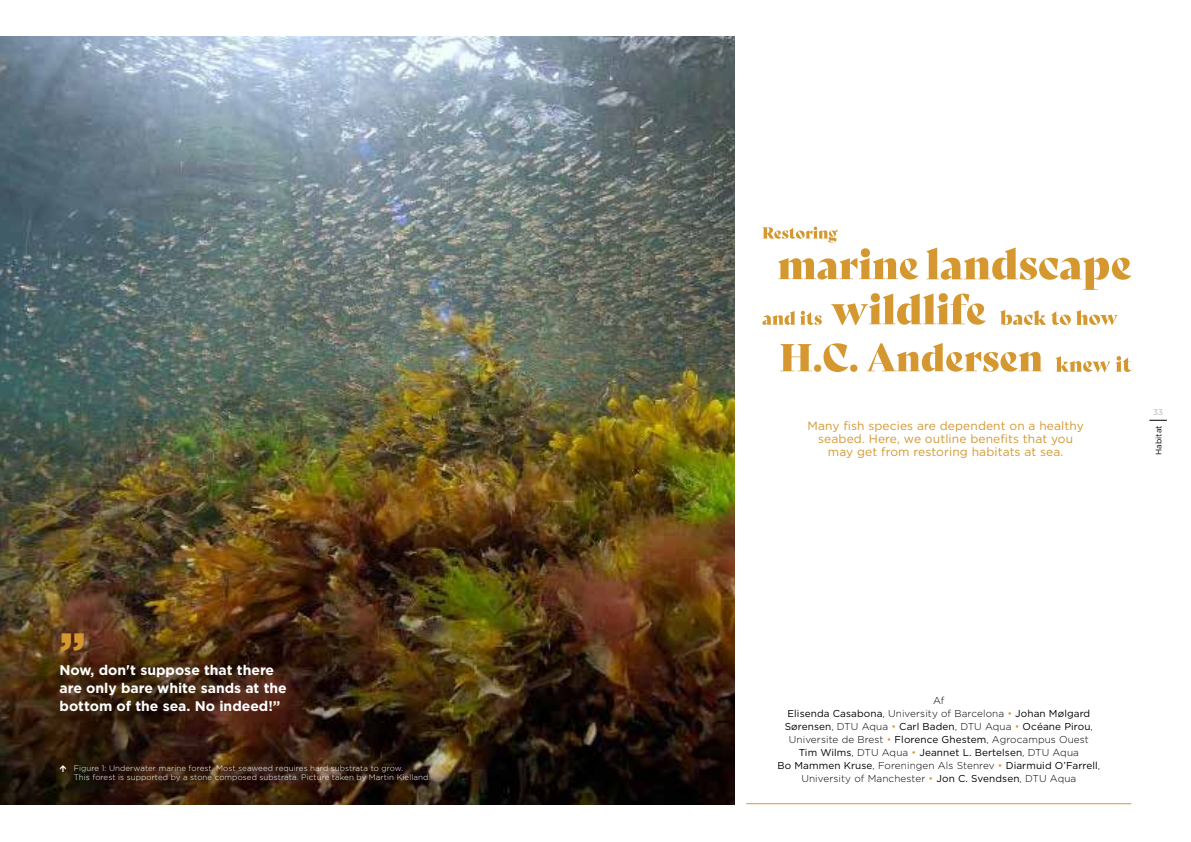
<style>
.page{position:relative;width:1191px;height:842px;background:#fff}
.page>*{position:absolute;margin:0;border:0;box-sizing:border-box;transform-origin:0 0}
.t1{font:900 48px "Gotham";color:#d59830}
.t2{font:700 14px/18px "Gotham";color:#fff}
.t3{font:12px/13px "Gotham";letter-spacing:.01em;color:#d59830;text-align:center}
.t4{font:300 10px/13px "Gotham";letter-spacing:.01em;color:#000;text-align:center}
.t5{font:8.1px "Gotham";letter-spacing:.01em;color:#000}
.t6{font:8.1px "Gotham";color:#b3b2b2}
.t7{font:300 8px/9px "Gotham";letter-spacing:.01em;color:#fff}
.s1{font-weight:400}
.s2{color:#d59830}
</style>
<div class="page">
<svg style="left:1149px;top:420px;width:17px;height:1px"></svg>
<img style="left:0;top:36px;width:734px;height:768px">
<svg style="left:780px;top:344px;width:32px;height:27px"></svg>
<div style="left:814px;top:364px;width:7px;height:8px;background:#d59830;border-radius:50%"></div>
<svg style="left:823px;top:343px;width:25px;height:29px"></svg>
<div style="left:850px;top:364px;width:7px;height:8px;background:#d59830;border-radius:50%"></div>
<svg style="left:866px;top:343px;width:176px;height:29px"></svg>
<svg style="left:1056px;top:356px;width:75px;height:16px"></svg>
<svg style="left:762px;top:227px;width:369px;height:98px"></svg>
<hr style="left:746px;top:803px;width:385px;height:1px;background:#d59830">
<svg style="left:60px;top:765px;width:15px;height:7px"></svg>
<h1 class="t1" style="left:60px;top:622px;width:28px">”</h1>
<h2 class="t2" style="left:60px;top:661px;width:229px">Now, don't suppose that there are only bare white sands at the bottom of the sea. No indeed!”</h2>
<p class="t7" style="left:74px;top:764px;width:358px">Figure 1: Underwater marine forest. Most seaweed requires hard substrata to grow.<br>This forest is supported by a stone composed substrata. Picture taken by Martin Kielland.</p>
<p class="t3" style="left:807px;top:419px;width:278px">Many fish species are dependent on a healthy seabed. Here, we outline benefits that you may get from restoring habitats at sea.</p>
<p class="t6" style="left:1153px;top:408px;width:11px">33</p>
<p class="t5" style="left:1154px;top:455px;width:32px;rotate:-90deg">Habitat</p>
<p class="t4" style="left:777px;top:694px;width:324px">Af<br><span class="s1">Elisenda Casabona</span>, University of Barcelona <span class="s2">•</span> <span class="s1">Johan Mølgard Sørensen</span>, DTU Aqua <span class="s2">•</span> <span class="s1">Carl Baden</span>, DTU Aqua <span class="s2">•</span> <span class="s1">Océane Pirou</span>, Universite de Brest <span class="s2">•</span> <span class="s1">Florence Ghestem</span>, Agrocampus Ouest<br><span class="s1">Tim Wilms</span>, DTU Aqua <span class="s2">•</span> <span class="s1">Jeannet L. Bertelsen</span>, DTU Aqua<br><span class="s1">Bo Mammen Kruse</span>, Foreningen Als Stenrev <span class="s2">•</span> <span class="s1">Diarmuid O’Farrell</span>, University of Manchester <span class="s2">•</span> <span class="s1">Jon C. Svendsen</span>, DTU Aqua</p>
</div>
